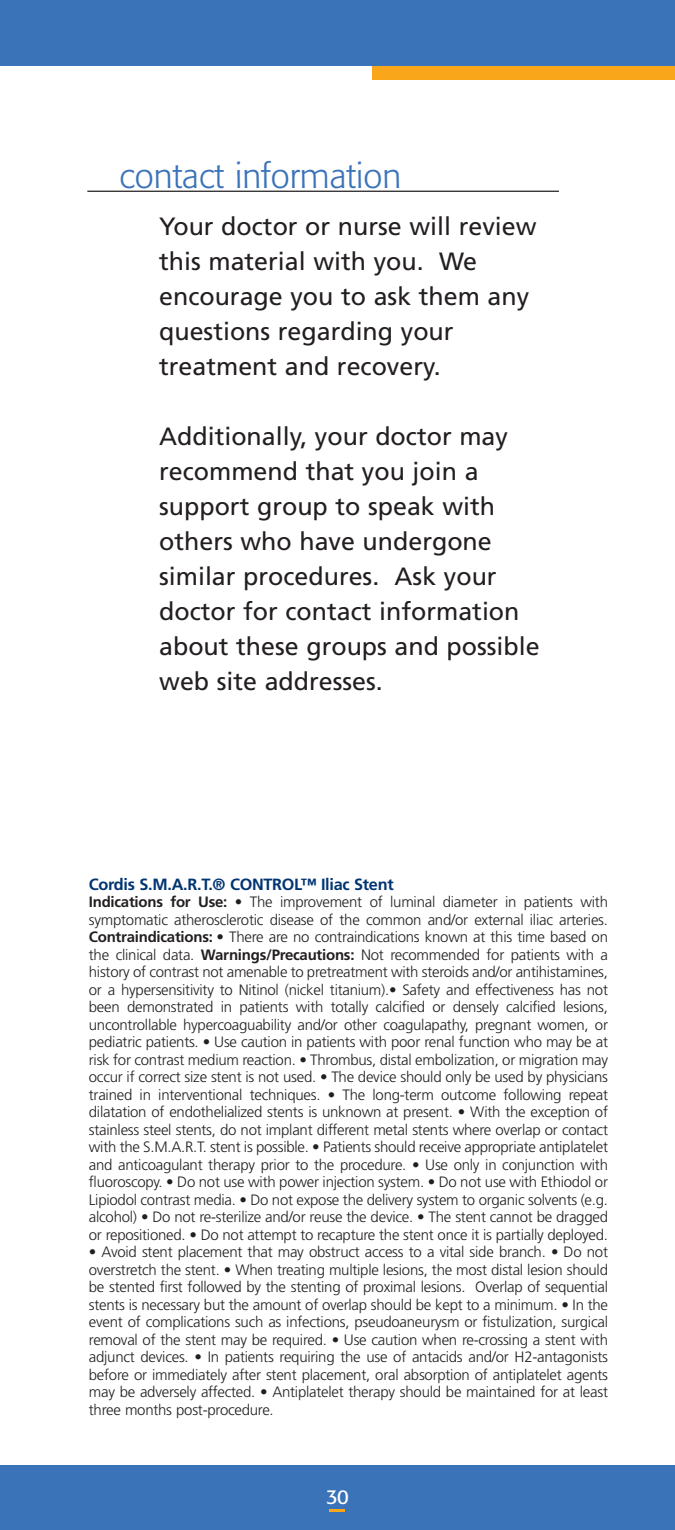
<style>
.page{position:relative;width:675px;height:1530px;background:#fff}
.page>*{position:absolute;margin:0;border:0;box-sizing:border-box;transform-origin:0 0}
.t1{font:300 35px "Formata";color:#3b73b9}
.t2{font:25px/35px "Frutiger";color:#231f20}
.t3{font:20px "Formata";color:#fff}
.t4{font:700 16.25px "Frutiger";letter-spacing:-.015em;color:#003472}
.t5{font:300 15px/17.5px "Frutiger";letter-spacing:-.015em;color:#231f20;text-align:justify}
.s1{font-weight:700}
</style>
<div class="page">
<div style="left:372px;top:0;width:303px;height:79px;background:#faa61a"></div>
<div style="left:0;top:1465px;width:675px;height:65px;background:#3b73b9"></div>
<div style="left:0;top:0;width:675px;height:66px;background:#3b73b9"></div>
<hr style="left:87px;top:191px;width:472px;height:1px;background:#231f20">
<svg style="left:329px;top:1510px;width:16px;height:2px"></svg>
<h1 class="t1" style="left:120px;top:160px;width:283px">contact information</h1>
<h2 class="t2" style="left:159px;top:211px;width:379px">Your doctor or nurse will review this material with you. We encourage you to ask them any questions regarding your treatment and recovery.</h2>
<h2 class="t2" style="left:159px;top:421px;width:382px">Additionally, your doctor may recommend that you join a support group to speak with others who have undergone similar procedures. Ask your doctor for contact information about these groups and possible web site addresses.</h2>
<p class="t4" style="left:89px;top:877px;width:306px">Cordis S.M.A.R.T.® CONTROL™ Iliac Stent</p>
<p class="t5" style="left:89px;top:894px;width:521px"><span class="s1">Indications for Use:</span> • The improvement of luminal diameter in patients with symptomatic atherosclerotic disease of the common and/or external iliac arteries.<br><span class="s1">Contraindications:</span> • There are no contraindications known at this time based on the clinical data. <span class="s1">Warnings/Precautions:</span> Not recommended for patients with a history of contrast not amenable to pretreatment with steroids and/or antihistamines, or a hypersensitivity to Nitinol (nickel titanium).• Safety and effectiveness has not been demonstrated in patients with totally calcified or densely calcified lesions, uncontrollable hypercoaguability and/or other coagulapathy, pregnant women, or pediatric patients. • Use caution in patients with poor renal function who may be at risk for contrast medium reaction. • Thrombus, distal embolization, or migration may occur if correct size stent is not used. • The device should only be used by physicians trained in interventional techniques. • The long-term outcome following repeat dilatation of endothelialized stents is unknown at present. • With the exception of stainless steel stents, do not implant different metal stents where overlap or contact with the S.M.A.R.T. stent is possible. • Patients should receive appropriate antiplatelet and anticoagulant therapy prior to the procedure. • Use only in conjunction with fluoroscopy. • Do not use with power injection system. • Do not use with Ethiodol or Lipiodol contrast media. • Do not expose the delivery system to organic solvents (e.g. alcohol) • Do not re-sterilize and/or reuse the device. • The stent cannot be dragged or repositioned. • Do not attempt to recapture the stent once it is partially deployed.</p>
<p class="t5" style="left:89px;top:1244px;width:521px">• Avoid stent placement that may obstruct access to a vital side branch. • Do not overstretch the stent. • When treating multiple lesions, the most distal lesion should be stented first followed by the stenting of proximal lesions. Overlap of sequential stents is necessary but the amount of overlap should be kept to a minimum. • In the event of complications such as infections, pseudoaneurysm or fistulization, surgical removal of the stent may be required. • Use caution when re-crossing a stent with adjunct devices. • In patients requiring the use of antacids and/or H2-antagonists before or immediately after stent placement, oral absorption of antiplatelet agents may be adversely affected. • Antiplatelet therapy should be maintained for at least three months post-procedure.</p>
<h3 class="t3" style="left:326px;top:1488px;width:24px">30</h3>
</div>
